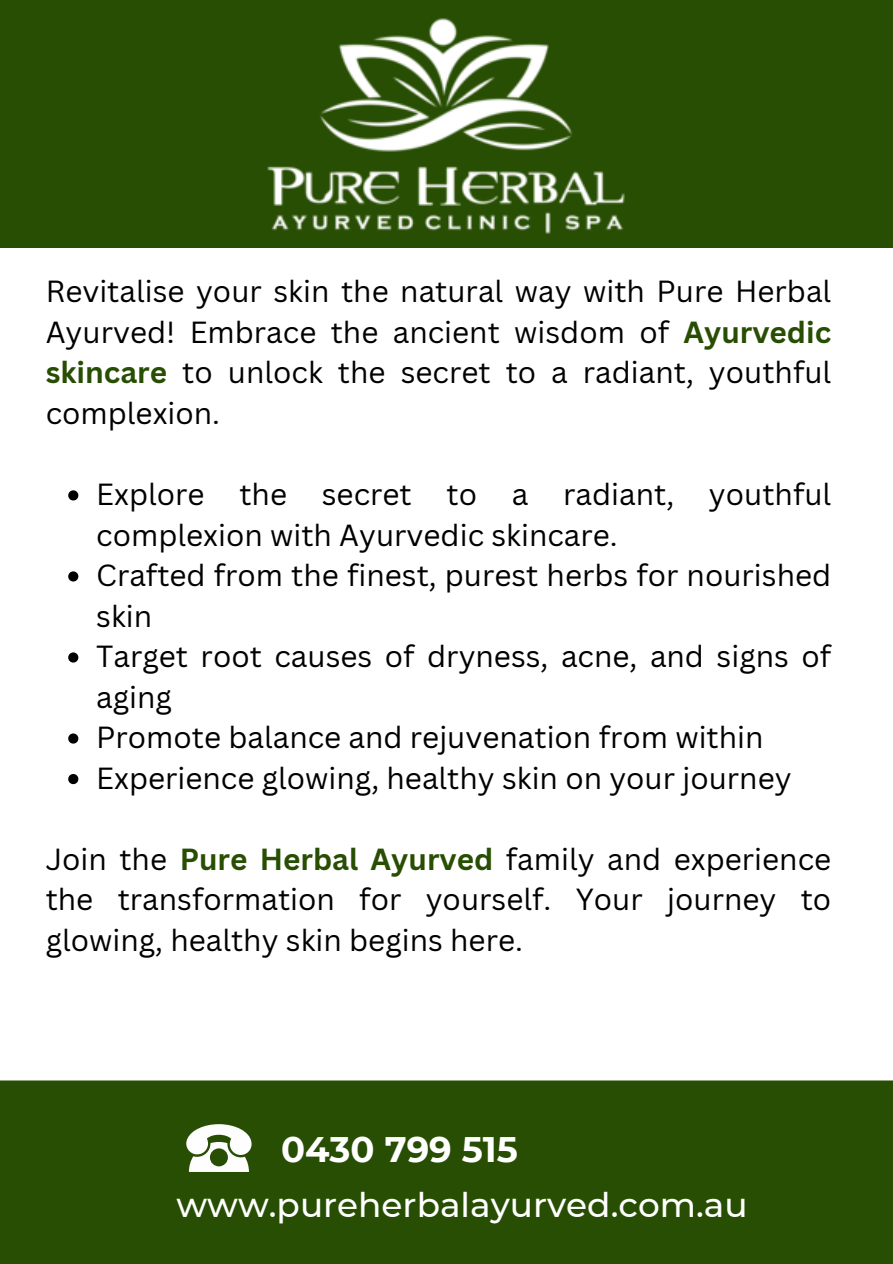
<style>
.page{position:relative;width:893px;height:1264px;background:#fff}
.page>*{position:absolute;margin:0;border:0;box-sizing:border-box;transform-origin:0 0}
.t1{font:700 35.4px "Montserrat";color:#fff}
.t2{font:500 34.35px "Montserrat";color:#fff}
.t3{font:29.7px/40.5px "Canva Sans";color:#000}
.s1{font-weight:700;color:#284e03}
</style>
<div class="page">
<div style="left:0;top:1080px;width:892px;height:183px;background:#284e03"></div>
<svg style="left:186px;top:1124px;width:65px;height:47px"></svg>
<div style="left:0;top:0;width:892px;height:248px;background:#284e03"></div>
<img style="left:267px;top:18px;width:358px;height:216px">
<svg style="left:68px;top:490px;width:10px;height:10px"></svg>
<svg style="left:68px;top:571px;width:10px;height:10px"></svg>
<svg style="left:68px;top:652px;width:10px;height:10px"></svg>
<svg style="left:68px;top:733px;width:10px;height:10px"></svg>
<svg style="left:68px;top:774px;width:10px;height:10px"></svg>
<p class="t3" style="left:46px;top:270px;width:787px;text-align:justify">Revitalise your skin the natural way with Pure Herbal Ayurved! Embrace the ancient wisdom of <span class="s1">Ayurvedic skincare</span> to unlock the secret to a radiant, youthful complexion.</p>
<p class="t3" style="left:96px;top:473px;width:736px">Explore the secret to a radiant, youthful complexion with Ayurvedic skincare.</p>
<p class="t3" style="left:96px;top:554px;width:736px">Crafted from the finest, purest herbs for nourished skin</p>
<p class="t3" style="left:96px;top:635px;width:736px">Target root causes of dryness, acne, and signs of aging</p>
<p class="t3" style="left:96px;top:716px;width:668px">Promote balance and rejuvenation from within</p>
<p class="t3" style="left:96px;top:756px;width:696px">Experience glowing, healthy skin on your journey</p>
<h1 class="t3" style="left:46px;top:837px;width:787px;text-align:justify">Join the <span class="s1">Pure Herbal Ayurved</span> family and experience the transformation for yourself. Your journey to glowing, healthy skin begins here.</h1>
<p class="t1" style="left:281px;top:1127px;width:238px">0430 799 515</p>
<p class="t2" style="left:176px;top:1183px;width:572px">www.pureherbalayurved.com.au</p>
</div>
